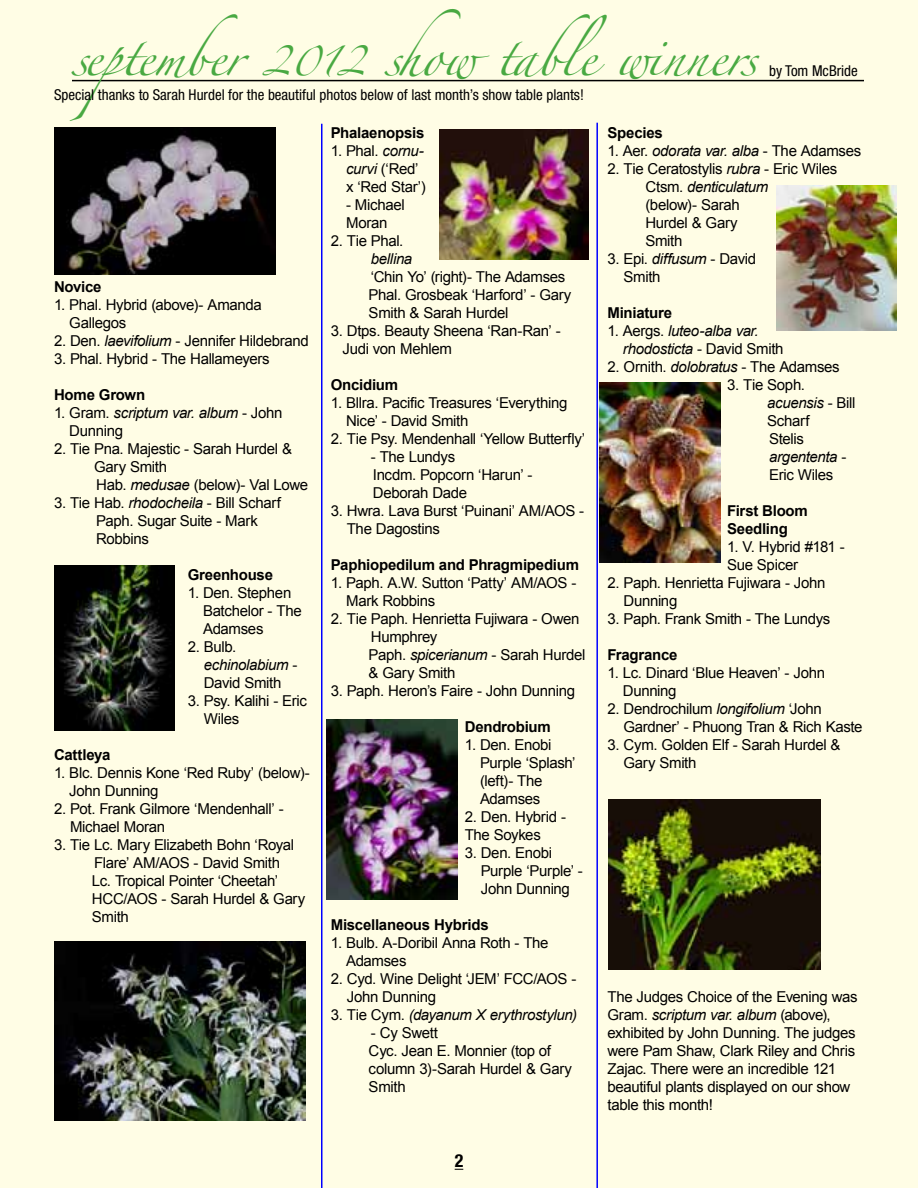
<style>
.page{position:relative;width:918px;height:1188px;background:#fffde5}
.page>*{position:absolute;margin:0;border:0;box-sizing:border-box;transform-origin:0 0}
.t1{font:36px "Zapfino";letter-spacing:-.015em;color:#49a942}
.t2{font:700 condensed 18px "Helvetica Neue";color:#000}
.t3{font:15px/18px "Arial";letter-spacing:-.02em;color:#000}
.t4{font:700 15px/18px "Arial";letter-spacing:-.015em;color:#000}
.t5{font:condensed 15px "Helvetica Neue";color:#000}
.t6{font:italic 15px/18px "Arial";letter-spacing:-.025em;color:#000}
.s1{font-size:27px}
.s2{font-style:italic}
.s3{font-style:normal}
</style>
<div class="page">
<hr style="left:72px;top:80px;width:792px;height:1px;background:#000">
<hr style="left:321px;top:124px;width:1px;height:1064px;background:#00f">
<hr style="left:596px;top:123px;width:2px;height:1065px;background:#00f">
<img style="left:54px;top:127px;width:221px;height:148px">
<img style="left:54px;top:566px;width:120px;height:164px">
<img style="left:54px;top:942px;width:252px;height:179px">
<img style="left:440px;top:130px;width:149px;height:129px">
<img style="left:326px;top:719px;width:132px;height:180px">
<img style="left:599px;top:382px;width:121px;height:180px">
<img style="left:777px;top:186px;width:119px;height:144px">
<img style="left:608px;top:799px;width:212px;height:171px">
<h1 class="t1" style="left:72px;top:42px;width:687px">september <span class="s1">2012</span> show table winners</h1>
<p class="t5" style="left:54px;top:86px;width:531px">Special thanks to Sarah Hurdel for the beautiful photos below of last month’s show table plants!</p>
<p class="t5" style="left:769px;top:62px;width:90px">by Tom McBride</p>
<p class="t4" style="left:54px;top:279px;width:49px">Novice</p>
<p class="t3" style="left:69px;top:296px;width:194px;text-indent:-15px">1. Phal. Hybrid (above)- Amanda<br>Gallegos</p>
<p class="t3" style="left:54px;top:332px;width:256px">2. Den. <span class="s2">laevifolium</span> - Jennifer Hildebrand</p>
<p class="t3" style="left:54px;top:350px;width:217px">3. Phal. Hybrid - The Hallameyers</p>
<p class="t4" style="left:54px;top:387px;width:93px">Home Grown</p>
<p class="t3" style="left:69px;top:404px;width:215px;text-indent:-15px">1. Gram. <span class="s2">scriptum var. album</span> - John<br>Dunning</p>
<p class="t3" style="left:94px;top:440px;width:215px;text-indent:-40px">2. Tie Pna. Majestic - Sarah Hurdel &amp;<br>Gary Smith<br>Hab. <span class="s2">medusae</span> (below)- Val Lowe</p>
<p class="t3" style="left:96px;top:494px;width:186px;text-indent:-42px">3. Tie Hab. <span class="s2">rhodocheila</span> - Bill Scharf<br>Paph. Sugar Suite - Mark<br>Robbins</p>
<p class="t4" style="left:188px;top:567px;width:87px">Greenhouse</p>
<p class="t3" style="left:203px;top:584px;width:100px;text-indent:-15px">1. Den. Stephen<br>Batchelor - The<br>Adamses</p>
<p class="t3" style="left:204px;top:638px;width:95px;text-indent:-16px">2. Bulb. <span class="s2">echinolabium</span> -<br>David Smith</p>
<p class="t3" style="left:204px;top:692px;width:105px;text-indent:-16px">3. Psy. Kalihi - Eric<br>Wiles</p>
<p class="t4" style="left:54px;top:747px;width:58px">Cattleya</p>
<p class="t3" style="left:69px;top:764px;width:242px;text-indent:-15px">1. Blc. Dennis Kone ‘Red Ruby’ (below)-<br>John Dunning</p>
<p class="t3" style="left:70px;top:800px;width:215px;text-indent:-16px">2. Pot. Frank Gilmore ‘Mendenhall’ -<br>Michael Moran</p>
<p class="t3" style="left:92px;top:836px;width:215px;text-indent:-38px">3. Tie Lc. Mary Elizabeth Bohn ‘Royal<br>Flare’ AM/AOS - David Smith<br>Lc. Tropical Pointer ‘Cheetah’<br>HCC/AOS - Sarah Hurdel &amp; Gary<br>Smith</p>
<p class="t4" style="left:331px;top:125px;width:95px">Phalaenopsis</p>
<p class="t3" style="left:346px;top:142px;width:81px;text-indent:-15px">1. Phal. <span class="s2">cornu&shy;curvi</span> (‘Red’ x ‘Red Star’)</p>
<p class="t3" style="left:346px;top:196px;width:60px">- Michael<br>Moran</p>
<p class="t3" style="left:331px;top:232px;width:74px">2. Tie Phal.</p>
<p class="t6" style="left:371px;top:250px;width:43px">bellina</p>
<p class="t3" style="left:369px;top:268px;width:204px">‘Chin Yo’ (right)- The Adamses<br>Phal. Grosbeak ‘Harford’ - Gary<br>Smith &amp; Sarah Hurdel</p>
<p class="t3" style="left:343px;top:322px;width:220px;text-indent:-12px">3. Dtps. Beauty Sheena ‘Ran-Ran’ -<br>Judi von Mehlem</p>
<p class="t4" style="left:331px;top:377px;width:69px">Oncidium</p>
<p class="t3" style="left:346px;top:394px;width:223px;text-indent:-15px">1. Bllra. Pacific Treasures ‘Everything<br>Nice’ - David Smith</p>
<p class="t3" style="left:331px;top:430px;width:256px">2. Tie Psy. Mendenhall ‘Yellow Butterfly’</p>
<p class="t3" style="left:371px;top:448px;width:163px">- The Lundys<br>Incdm. Popcorn ‘Harun’ -<br>Deborah Dade</p>
<p class="t3" style="left:347px;top:502px;width:239px;text-indent:-16px">3. Hwra. Lava Burst ‘Puinani’ AM/AOS -<br>The Dagostins</p>
<p class="t4" style="left:331px;top:557px;width:250px">Paphiopedilum and Phragmipedium</p>
<p class="t3" style="left:346px;top:574px;width:232px;text-indent:-15px">1. Paph. A.W. Sutton ‘Patty’ AM/AOS -<br>Mark Robbins</p>
<p class="t3" style="left:369px;top:610px;width:218px;text-indent:-38px">2. Tie Paph. Henrietta Fujiwara - Owen<br>Humphrey<br>Paph. <span class="s2">spicerianum</span> - Sarah Hurdel &amp; Gary Smith</p>
<p class="t3" style="left:331px;top:682px;width:246px">3. Paph. Heron’s Faire - John Dunning</p>
<p class="t4" style="left:465px;top:719px;width:88px">Dendrobium</p>
<p class="t3" style="left:480px;top:736px;width:97px;text-indent:-15px">1. Den. Enobi<br>Purple ‘Splash’ (left)- The<br>Adamses</p>
<p class="t3" style="left:465px;top:808px;width:103px">2. Den. Hybrid -<br>The Soykes</p>
<p class="t3" style="left:481px;top:844px;width:104px;text-indent:-16px">3. Den. Enobi<br>Purple ‘Purple’ -<br>John Dunning</p>
<p class="t4" style="left:331px;top:917px;width:159px">Miscellaneous Hybrids</p>
<p class="t3" style="left:346px;top:934px;width:204px;text-indent:-15px">1. Bulb. A-Doribil Anna Roth - The<br>Adamses</p>
<p class="t3" style="left:347px;top:970px;width:231px;text-indent:-16px">2. Cyd. Wine Delight ‘JEM’ FCC/AOS -<br>John Dunning</p>
<p class="t6" style="left:331px;top:1006px;width:248px"><span class="s3">3. Tie Cym.</span> (dayanum X erythrostylun)</p>
<p class="t3" style="left:369px;top:1024px;width:205px">- Cy Swett<br>Cyc. Jean E. Monnier (top of column 3)-Sarah Hurdel &amp; Gary<br>Smith</p>
<p class="t2" style="left:455px;top:1150px;width:10px">2</p>
<p class="t4" style="left:608px;top:125px;width:57px">Species</p>
<p class="t3" style="left:608px;top:142px;width:255px">1. Aer. <span class="s2">odorata var. alba</span> - The Adamses</p>
<p class="t3" style="left:645px;top:160px;width:193px;text-indent:-38px">2. Tie Ceratostylis <span class="s2">rubra</span> - Eric Wiles<br>Ctsm. <span class="s2">denticulatum<br></span>(below)- Sarah<br>Hurdel &amp; Gary<br>Smith</p>
<p class="t3" style="left:624px;top:250px;width:134px;text-indent:-16px">3. Epi. <span class="s2">diffusum</span> - David<br>Smith</p>
<p class="t4" style="left:608px;top:305px;width:66px">Miniature</p>
<p class="t6" style="left:623px;top:322px;width:162px;text-indent:-15px"><span class="s3">1. Aergs.</span> luteo-alba var. rhodosticta <span class="s3">- David Smith</span></p>
<p class="t3" style="left:608px;top:358px;width:234px">2. Ornith. <span class="s2">dolobratus</span> - The Adamses</p>
<p class="t3" style="left:767px;top:376px;width:90px;text-indent:-40px">3. Tie Soph. <span class="s2">acuensis</span> - Bill<br>Scharf<br>Stelis <span class="s2">argententa</span> -<br>Eric Wiles</p>
<p class="t4" style="left:727px;top:503px;width:82px">First Bloom<br>Seedling</p>
<p class="t3" style="left:727px;top:538px;width:119px">1. V. Hybrid #181 -<br>Sue Spicer</p>
<p class="t3" style="left:624px;top:574px;width:204px;text-indent:-16px">2. Paph. Henrietta Fujiwara - John<br>Dunning</p>
<p class="t3" style="left:608px;top:610px;width:224px">3. Paph. Frank Smith - The Lundys</p>
<p class="t4" style="left:608px;top:647px;width:72px">Fragrance</p>
<p class="t3" style="left:623px;top:664px;width:204px;text-indent:-15px">1. Lc. Dinard ‘Blue Heaven’ - John<br>Dunning</p>
<p class="t3" style="left:624px;top:700px;width:241px;text-indent:-16px">2. Dendrochilum <span class="s2">longifolium</span> ‘John<br>Gardner’ - Phuong Tran &amp; Rich Kaste</p>
<p class="t3" style="left:624px;top:736px;width:219px;text-indent:-16px">3. Cym. Golden Elf - Sarah Hurdel &amp;<br>Gary Smith</p>
<p class="t3" style="left:608px;top:988px;width:252px">The Judges Choice of the Evening was Gram. <span class="s2">scriptum var. album</span> (above), exhibited by John Dunning. The judges were Pam Shaw, Clark Riley and Chris Zajac. There were an incredible 121 beautiful plants displayed on our show table this month!</p>
</div>
